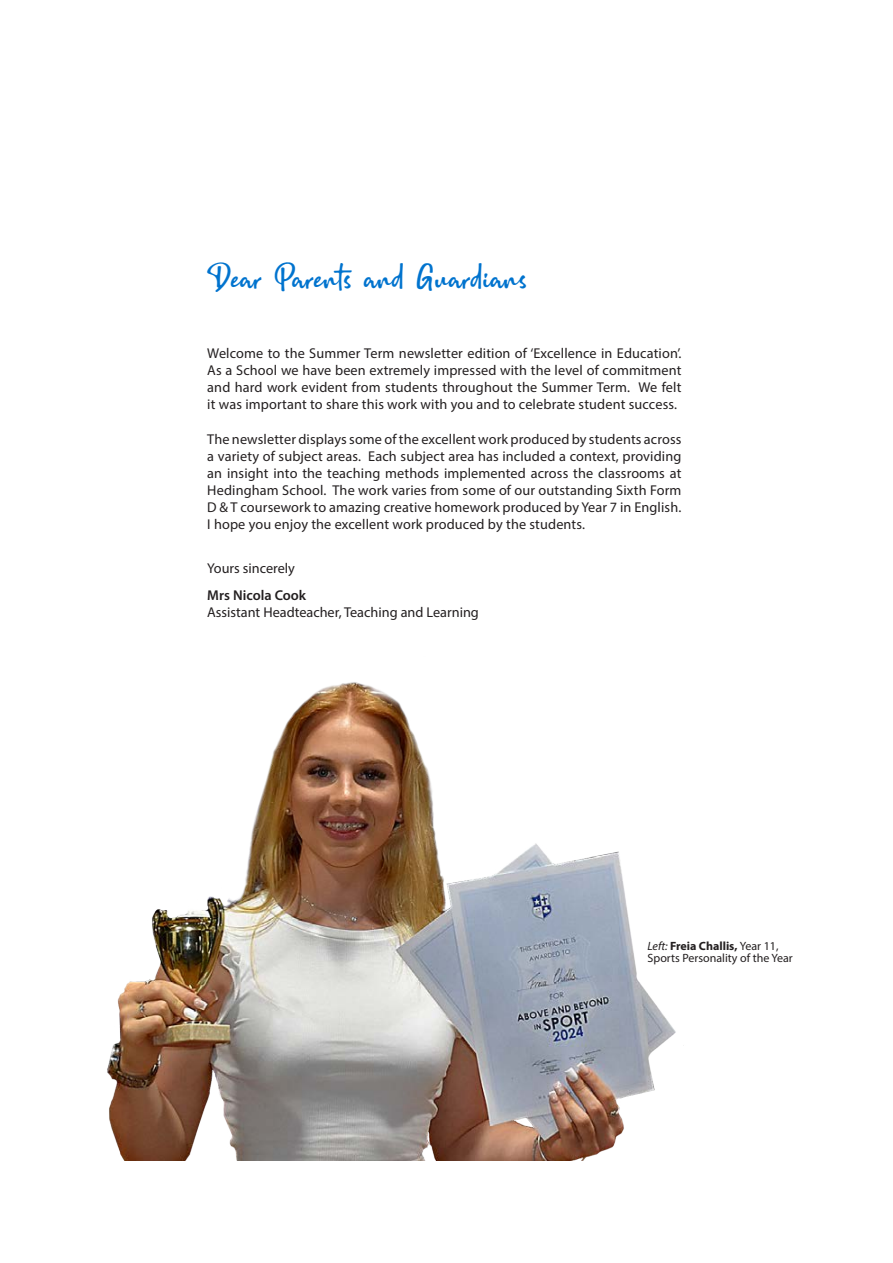
<style>
.page{position:relative;width:893px;height:1263px;background:#fff}
.page>*{position:absolute;margin:0;border:0;box-sizing:border-box;transform-origin:0 0}
.t1{font:30px "Brillion";color:#0073ce}
.t2{font:14.25px/17.1px "Myriad Pro";letter-spacing:.005em;color:#231f20;text-align:justify}
.t3{font:600 14.25px "Myriad Pro";color:#231f20}
.t4{font:12px/12px "Myriad Pro";color:#231f20}
.s1{font-style:italic}
.s2{font-weight:700}
</style>
<div class="page">
<img style="left:107px;top:682px;width:569px;height:479px">
<p class="t1" style="left:207px;top:259px;width:323px">Dear Parents and Guardians</p>
<p class="t2" style="left:207px;top:344px;width:476px">Welcome to the Summer Term newsletter edition of ‘Excellence in Education’.<br>As a School we have been extremely impressed with the level of commitment and hard work evident from students throughout the Summer Term. We felt it was important to share this work with you and to celebrate student success.</p>
<p class="t2" style="left:207px;top:430px;width:476px">The newsletter displays some of the excellent work produced by students across a variety of subject areas. Each subject area has included a context, providing an insight into the teaching methods implemented across the classrooms at Hedingham School. The work varies from some of our outstanding Sixth Form D &amp; T coursework to amazing creative homework produced by Year 7 in English.<br>I hope you enjoy the excellent work produced by the students.</p>
<p class="t2" style="left:207px;top:560px;width:89px">Yours sincerely</p>
<p class="t3" style="left:207px;top:586px;width:100px">Mrs Nicola Cook</p>
<p class="t2" style="left:207px;top:604px;width:273px">Assistant Headteacher, Teaching and Learning</p>
<p class="t4" style="left:648px;top:940px;width:147px"><span class="s1">Left:</span> <span class="s2">Freia Challis,</span> Year 11,<br>Sports Personality of the Year</p>
</div>
